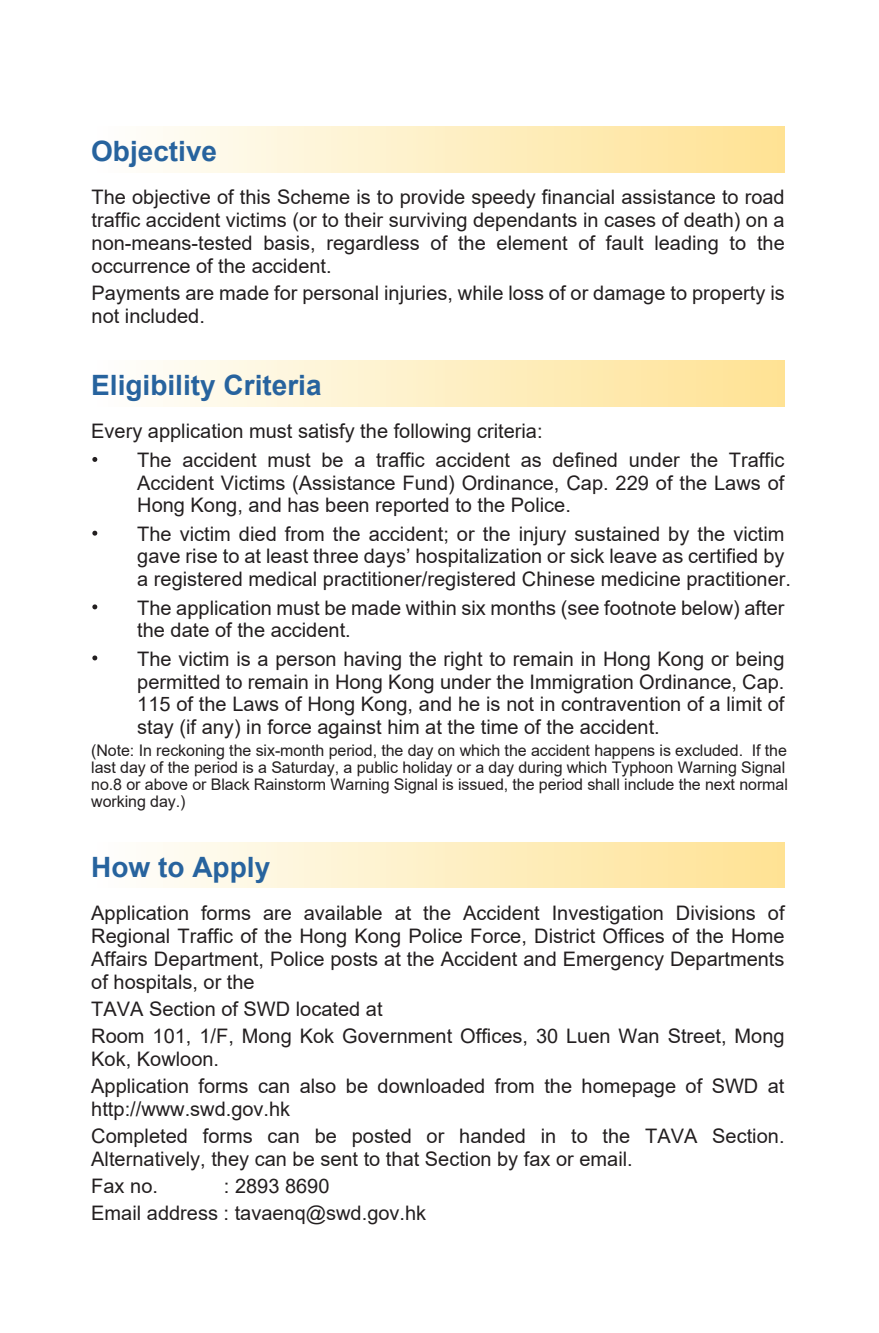
<style>
.page{position:relative;width:879px;height:1333px;background:#fff}
.page>*{position:absolute;margin:0;border:0;box-sizing:border-box;transform-origin:0 0}
.t1{font:700 28px "Arial";color:#27639e}
.t2{font:20px/23px "Arial";color:#231f20}
.t3{font:16px/17px "Arial";letter-spacing:-.005em;color:#231f20}
</style>
<div class="page">
<div style="left:92px;top:127px;width:693px;height:45px;background:linear-gradient(to right,#fefefd,#ffe292)"></div>
<div style="left:92px;top:360px;width:693px;height:46px;background:linear-gradient(to right,#fefefd,#ffe292)"></div>
<div style="left:92px;top:842px;width:693px;height:45px;background:linear-gradient(to right,#fefefd,#ffe292)"></div>
<svg style="left:92px;top:457px;width:5px;height:5px"></svg>
<svg style="left:92px;top:530px;width:5px;height:5px"></svg>
<svg style="left:92px;top:604px;width:5px;height:5px"></svg>
<svg style="left:92px;top:655px;width:5px;height:5px"></svg>
<p class="t1" style="left:91px;top:131px;width:128px">Objective</p>
<p class="t2" style="left:92px;top:186px;width:695px;text-align:justify">The objective of this Scheme is to provide speedy financial assistance to road traffic accident victims (or to their surviving dependants in cases of death) on a non-means-tested basis, regardless of the element of fault leading to the occurrence of the accident.</p>
<p class="t2" style="left:92px;top:282px;width:695px">Payments are made for personal injuries, while loss of or damage to property is not included.</p>
<p class="t1" style="left:91px;top:365px;width:232px">Eligibility Criteria</p>
<p class="t2" style="left:91px;top:419px;width:453px">Every application must satisfy the following criteria:</p>
<p class="t2" style="left:137px;top:448px;width:649px;text-align:justify">The accident must be a traffic accident as defined under the Traffic Accident Victims (Assistance Fund) Ordinance, Cap. 229 of the Laws of Hong Kong, and has been reported to the Police.</p>
<p class="t2" style="left:137px;top:522px;width:655px">The victim died from the accident; or the injury sustained by the victim gave rise to at least three days’ hospitalization or sick leave as certified by a registered medical practitioner/registered Chinese medicine practitioner.</p>
<p class="t2" style="left:137px;top:596px;width:649px">The application must be made within six months (see footnote below) after the date of the accident.</p>
<p class="t2" style="left:137px;top:647px;width:649px;text-align:justify">The victim is a person having the right to remain in Hong Kong or being permitted to remain in Hong Kong under the Immigration Ordinance, Cap.<br>115 of the Laws of Hong Kong, and he is not in contravention of a limit of stay (if any) in force against him at the time of the accident.</p>
<p class="t3" style="left:91px;top:741px;width:698px">(Note: In reckoning the six-month period, the day on which the accident happens is excluded. If the last day of the period is a Saturday, a public holiday or a day during which Typhoon Warning Signal no.8 or above or Black Rainstorm Warning Signal is issued, the period shall include the next normal working day.)</p>
<p class="t1" style="left:91px;top:847px;width:180px">How to Apply</p>
<p class="t2" style="left:91px;top:901px;width:695px;text-align:justify">Application forms are available at the Accident Investigation Divisions of Regional Traffic of the Hong Kong Police Force, District Offices of the Home Affairs Department, Police posts at the Accident and Emergency Departments of hospitals, or the</p>
<p class="t2" style="left:91px;top:995px;width:695px;line-height:27px">TAVA Section of SWD located at<br>Room 101, 1/F, Mong Kok Government Offices, 30 Luen Wan Street, Mong</p>
<p class="t2" style="left:91px;top:1047px;width:129px">Kok, Kowloon.</p>
<p class="t2" style="left:91px;top:1074px;width:695px">Application forms can also be downloaded from the homepage of SWD at http://www.swd.gov.hk</p>
<p class="t2" style="left:91px;top:1124px;width:695px">Completed forms can be posted or handed in to the TAVA Section.<br>Alternatively, they can be sent to that Section by fax or email.</p>
<p class="t2" style="left:91px;top:1174px;width:68px">Fax no.</p>
<p class="t2" style="left:224px;top:1174px;width:107px">: 2893 8690</p>
<p class="t2" style="left:91px;top:1201px;width:336px">Email address : tavaenq@swd.gov.hk</p>
</div>
